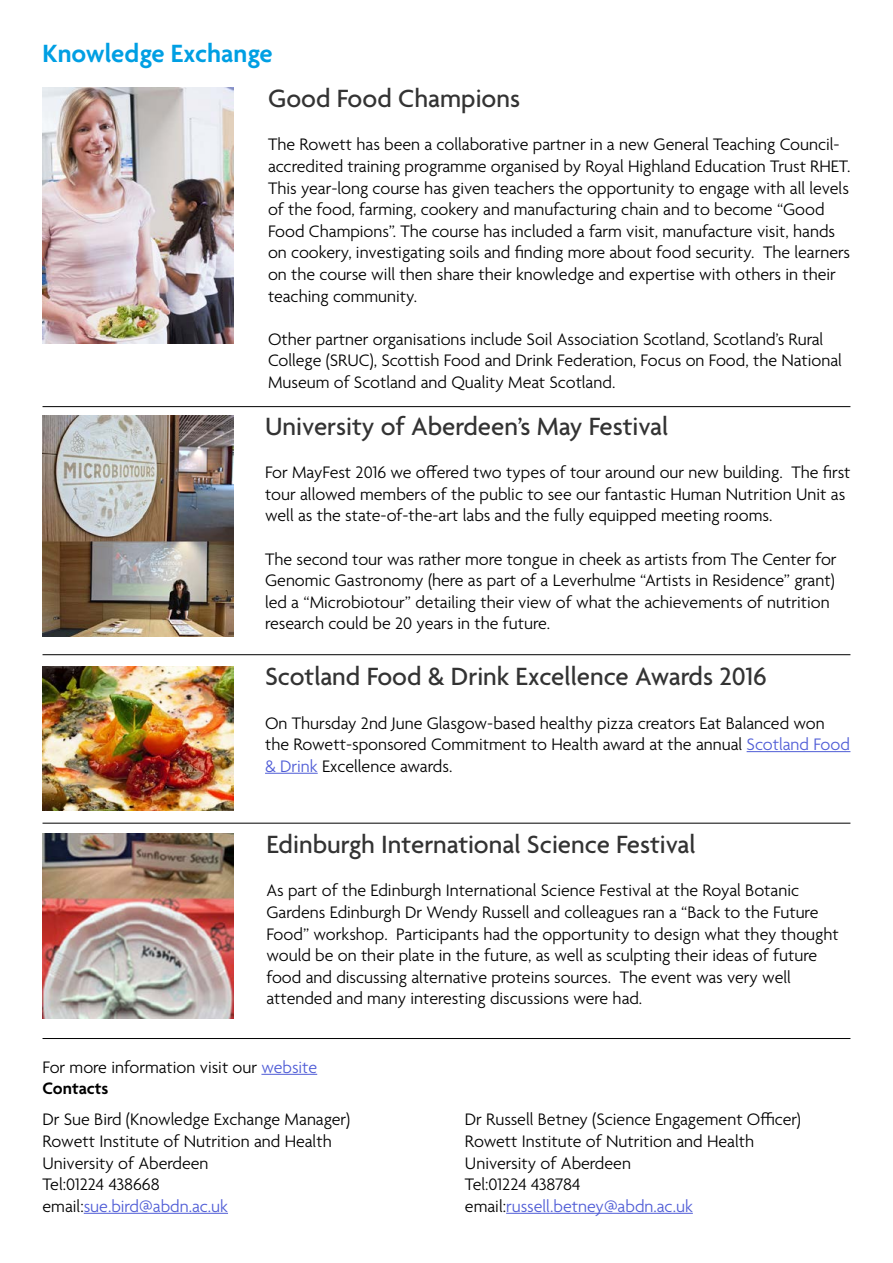
<style>
.page{position:relative;width:893px;height:1263px;background:#fff}
.page>*{position:absolute;margin:0;border:0;box-sizing:border-box;transform-origin:0 0}
.t1{font:500 27px "Agenda";color:#333}
.t2{font:600 27px "Agenda";color:#009fe3}
.t3{font:300 18px/21.6px "Agenda";color:#000}
.s1{color:#4f5cd6}
.s2{font-weight:600}
</style>
<div class="page">
<hr style="left:261px;top:1074px;width:56px;height:1px;background:#4f5cd6">
<hr style="left:506px;top:1213px;width:187px;height:1px;background:#4f5cd6">
<hr style="left:84px;top:1213px;width:144px;height:1px;background:#4f5cd6">
<hr style="left:747px;top:751px;width:103px;height:1px;background:#4f5cd6">
<hr style="left:265px;top:773px;width:53px;height:1px;background:#4f5cd6">
<img style="left:43px;top:666px;width:191px;height:144px">
<img style="left:43px;top:834px;width:191px;height:184px">
<img style="left:43px;top:416px;width:191px;height:221px">
<hr style="left:43px;top:654px;width:807px;height:1px;background:#000">
<hr style="left:43px;top:406px;width:807px;height:1px;background:#000">
<hr style="left:43px;top:823px;width:807px;height:1px;background:#000">
<hr style="left:43px;top:1038px;width:807px;height:1px;background:#000">
<img style="left:43px;top:88px;width:191px;height:255px">
<h1 class="t2" style="left:43px;top:39px;width:232px">Knowledge Exchange</h1>
<h1 class="t1" style="left:268px;top:84px;width:254px">Good Food Champions</h1>
<p class="t3" style="left:268px;top:135px;width:584px">The Rowett has been a collaborative partner in a new General Teaching Council&shy;accredited training programme organised by Royal Highland Education Trust RHET.<br>This year-long course has given teachers the opportunity to engage with all levels of the food, farming, cookery and manufacturing chain and to become “Good Food Champions”. The course has included a farm visit, manufacture visit, hands on cookery, investigating soils and finding more about food security. The learners on the course will then share their knowledge and expertise with others in their teaching community.</p>
<p class="t3" style="left:268px;top:329px;width:575px">Other partner organisations include Soil Association Scotland, Scotland’s Rural<br>College (SRUC), Scottish Food and Drink Federation, Focus on Food, the National<br>Museum of Scotland and Quality Meat Scotland.</p>
<h1 class="t1" style="left:265px;top:412px;width:405px">University of Aberdeen’s May Festival</h1>
<p class="t3" style="left:265px;top:463px;width:587px">For MayFest 2016 we offered two types of tour around our new building. The first tour allowed members of the public to see our fantastic Human Nutrition Unit as well as the state-of-the-art labs and the fully equipped meeting rooms.</p>
<p class="t3" style="left:265px;top:549px;width:573px">The second tour was rather more tongue in cheek as artists from The Center for Genomic Gastronomy (here as part of a Leverhulme “Artists in Residence” grant) led a “Microbiotour” detailing their view of what the achievements of nutrition research could be 20 years in the future.</p>
<h1 class="t1" style="left:265px;top:662px;width:503px">Scotland Food &amp; Drink Excellence Awards 2016</h1>
<p class="t3" style="left:265px;top:713px;width:586px">On Thursday 2nd June Glasgow-based healthy pizza creators Eat Balanced won the Rowett-sponsored Commitment to Health award at the annual <span class="s1">Scotland Food &amp; Drink</span> Excellence awards.</p>
<h1 class="t1" style="left:266px;top:830px;width:431px">Edinburgh International Science Festival</h1>
<p class="t3" style="left:266px;top:881px;width:574px">As part of the Edinburgh International Science Festival at the Royal Botanic Gardens Edinburgh Dr Wendy Russell and colleagues ran a “Back to the Future Food” workshop. Participants had the opportunity to design what they thought would be on their plate in the future, as well as sculpting their ideas of future food and discussing alternative proteins sources. The event was very well attended and many interesting discussions were had.</p>
<p class="t3" style="left:43px;top:1057px;width:276px">For more information visit our <span class="s1">website<br></span><span class="s2">Contacts</span></p>
<p class="t3" style="left:43px;top:1110px;width:309px">Dr Sue Bird (Knowledge Exchange Manager)<br>Rowett Institute of Nutrition and Health<br>University of Aberdeen<br>Tel:01224 438668<br>email:<span class="s1">sue.bird@abdn.ac.uk</span></p>
<p class="t3" style="left:465px;top:1110px;width:338px">Dr Russell Betney (Science Engagement Officer)<br>Rowett Institute of Nutrition and Health University of Aberdeen<br>Tel:01224 438784 email:<span class="s1">russell.betney@abdn.ac.uk</span></p>
</div>
